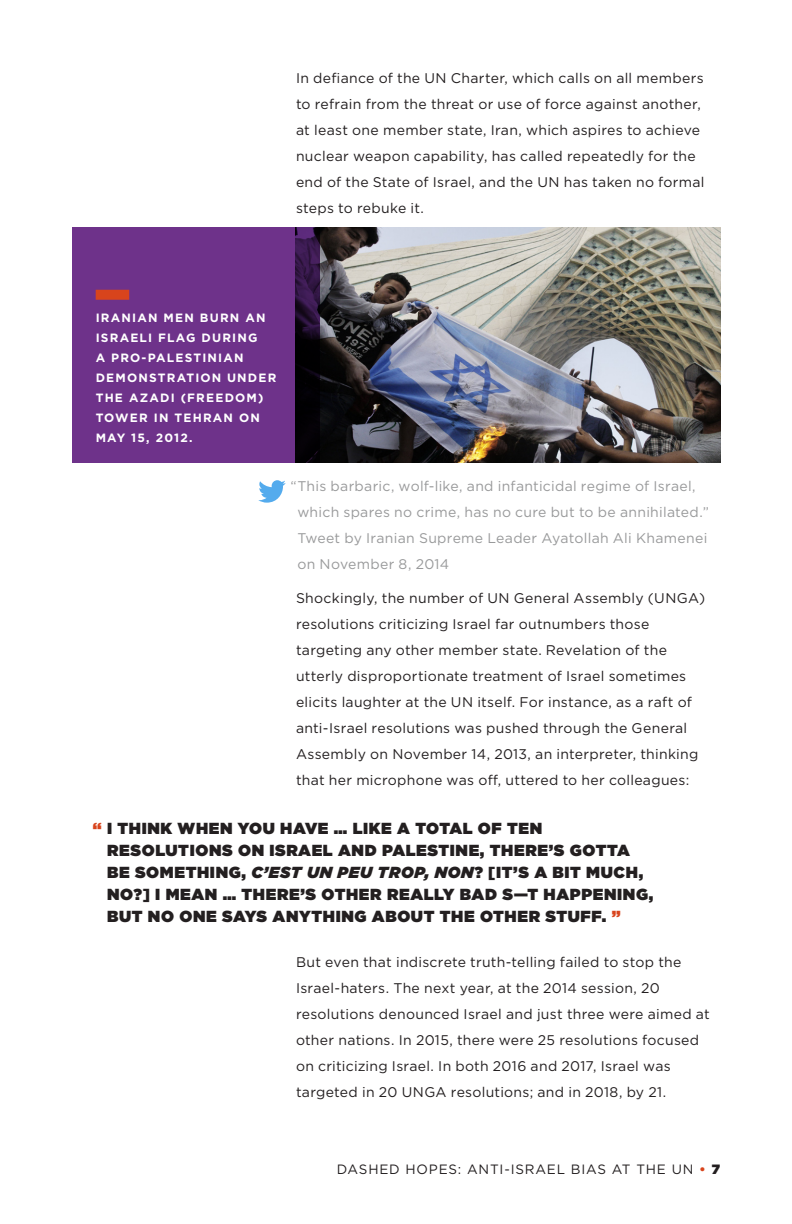
<style>
.page{position:relative;width:792px;height:1224px;background:#fff}
.page>*{position:absolute;margin:0;border:0;box-sizing:border-box;transform-origin:0 0}
.t1{font:900 16px/22px "Gotham";letter-spacing:.04em;color:#231f20}
.t2{font:14px/26px "Gotham";letter-spacing:.02em;color:#231f20}
.t3{font:14px/26px "Gotham";letter-spacing:.02em;color:#999a9b}
.t4{font:13.6px "Gotham";letter-spacing:.06em;color:#231f20}
.t5{font:700 12px/20px "Gotham";letter-spacing:.1em;color:#fff}
.s1{color:#d8441c}
.s2{font-style:italic}
.s3{font-weight:700;color:#d8441c}
.s4{font-weight:900}
</style>
<div class="page">
<svg style="left:258px;top:480px;width:28px;height:23px"></svg>
<img style="left:319px;top:227px;width:401px;height:236px">
<div style="left:72px;top:227px;width:247px;height:236px;background:#6e328a"></div>
<div style="left:96px;top:290px;width:33px;height:10px;background:#d8441c"></div>
<p class="t2" style="left:296px;top:65px;width:410px">In defiance of the UN Charter, which calls on all members to refrain from the threat or use of force against another, at least one member state, Iran, which aspires to achieve nuclear weapon capability, has called repeatedly for the end of the State of Israel, and the UN has taken no formal steps to rebuke it.</p>
<p class="t5" style="left:96px;top:308px;width:182px">IRANIAN MEN BURN AN<br>ISRAELI FLAG DURING<br>A PRO-PALESTINIAN<br>DEMONSTRATION UNDER<br>THE AZADI (FREEDOM)<br>TOWER IN TEHRAN ON<br>MAY 15, 2012.</p>
<p class="t3" style="left:297px;top:473px;width:413px;text-indent:-7px">“This barbaric, wolf-like, and infanticidal regime of Israel, which spares no crime, has no cure but to be annihilated.” Tweet by Iranian Supreme Leader Ayatollah Ali Khamenei on November 8, 2014</p>
<p class="t2" style="left:296px;top:585px;width:411px">Shockingly, the number of UN General Assembly (UNGA) resolutions criticizing Israel far outnumbers those targeting any other member state. Revelation of the utterly disproportionate treatment of Israel sometimes elicits laughter at the UN itself. For instance, as a raft of anti-Israel resolutions was pushed through the General Assembly on November 14, 2013, an interpreter, thinking that her microphone was off, uttered to her colleagues:</p>
<p class="t1" style="left:107px;top:817px;width:548px;text-indent:-14px"><span class="s1">“</span> I THINK WHEN YOU HAVE … LIKE A TOTAL OF TEN RESOLUTIONS ON ISRAEL AND PALESTINE, THERE’S GOTTA BE SOMETHING, <span class="s2">C’EST UN PEU TROP, NON</span>? [IT’S A BIT MUCH, NO?] I MEAN … THERE’S OTHER REALLY BAD S—T HAPPENING, BUT NO ONE SAYS ANYTHING ABOUT THE OTHER STUFF. <span class="s1">”</span></p>
<p class="t2" style="left:296px;top:949px;width:415px">But even that indiscrete truth-telling failed to stop the Israel-haters. The next year, at the 2014 session, 20 resolutions denounced Israel and just three were aimed at other nations. In 2015, there were 25 resolutions focused on criticizing Israel. In both 2016 and 2017, Israel was targeted in 20 UNGA resolutions; and in 2018, by 21.</p>
<p class="t4" style="left:337px;top:1161px;width:385px">DASHED HOPES: ANTI-ISRAEL BIAS AT THE UN <span class="s3">•</span> <span class="s4">7</span></p>
</div>
